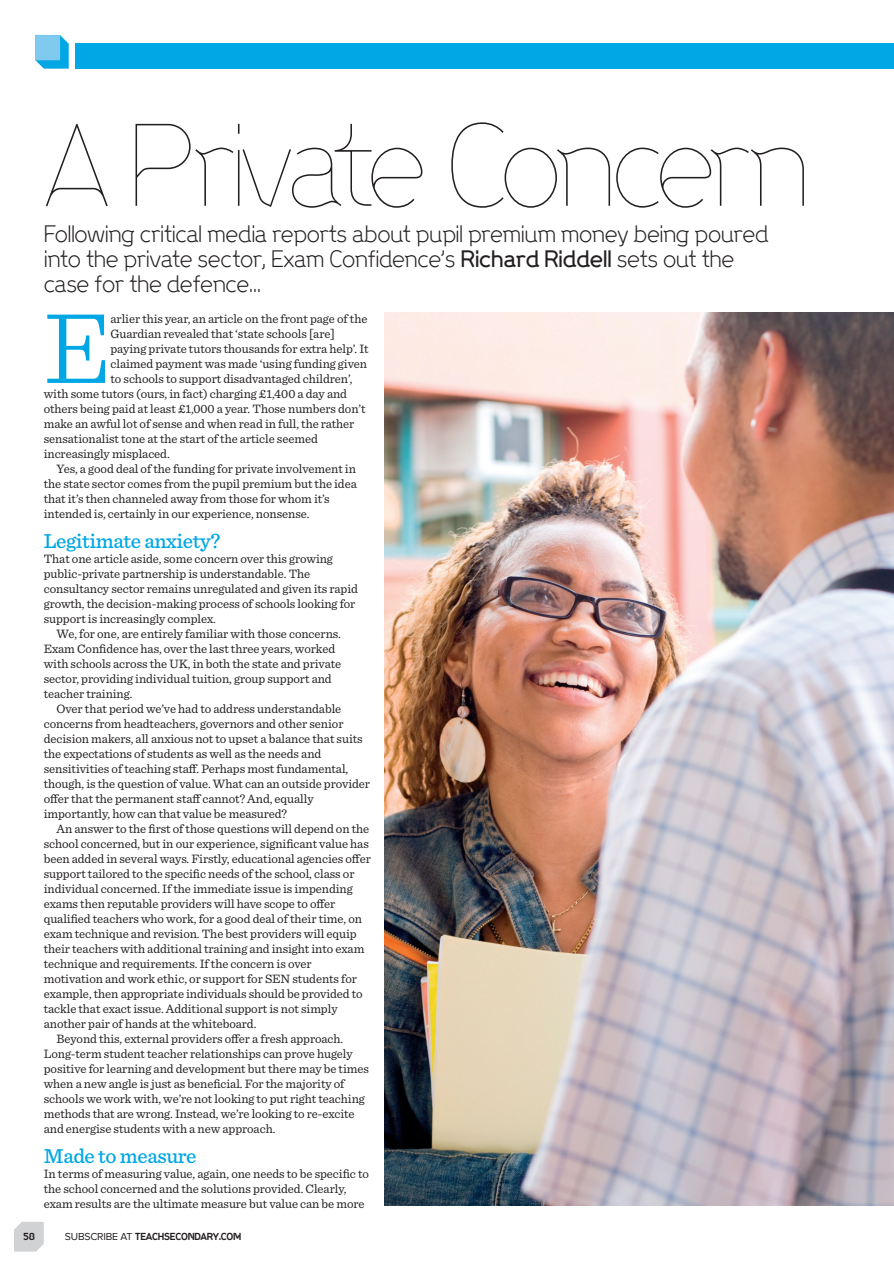
<style>
.page{position:relative;width:894px;height:1263px;background:#fff}
.page>*{position:absolute;margin:0;border:0;box-sizing:border-box;transform-origin:0 0}
.t1{font:300 105.45px "Sentinel";color:#00a7e4}
.t2{font:100 103.2px "Progress";letter-spacing:-.07em;color:#231f20}
.t3{font:300 21px/25.2px "Progress";letter-spacing:-.025em;color:#231f20}
.t4{font:500 21px "Sentinel";letter-spacing:-.015em;color:#00a7e4}
.t5{font:12.75px/15px "Sentinel";letter-spacing:-.005em;color:#231f20}
.t6{font:700 9px "Progress";letter-spacing:-.035em;color:#231f20}
.s1{font-weight:500}
.s2{font-family:"Proxima Nova";font-weight:400;font-size:10.5px}
</style>
<div class="page">
<svg style="left:14px;top:1222px;width:30px;height:29px"></svg>
<div style="left:75px;top:43px;width:819px;height:26px;background:#00a7e4"></div>
<svg style="left:35px;top:35px;width:34px;height:34px"></svg>
<img style="left:384px;top:313px;width:510px;height:892px">
<p class="t2" style="left:44px;top:120px;width:769px">A Private Concern</p>
<p class="t3" style="left:44px;top:223px;width:727px">Following critical media reports about pupil premium money being poured into the private sector, Exam Confidence’s <span class="s1">Richard Riddell</span> sets out the case for the defence...</p>
<p class="t1" style="left:44px;top:298px;width:69px">E</p>
<p class="t5" style="left:111px;top:312px;width:258px">arlier this year, an article on the front page of the</p>
<p class="t5" style="left:111px;top:327px;width:226px">Guardian revealed that ‘state schools [are]</p>
<p class="t5" style="left:111px;top:342px;width:260px">paying private tutors thousands for extra help’. It</p>
<p class="t5" style="left:111px;top:357px;width:258px">claimed payment was made ‘using funding given</p>
<p class="t5" style="left:111px;top:372px;width:244px">to schools to support disadvantaged children’,</p>
<p class="t5" style="left:44px;top:387px;width:305px">with some tutors (ours, in fact) charging £1,400 a day and</p>
<p class="t5" style="left:44px;top:402px;width:323px">others being paid at least £1,000 a year. Those numbers don’t</p>
<p class="t5" style="left:44px;top:417px;width:312px">make an awful lot of sense and when read in full, the rather</p>
<p class="t5" style="left:44px;top:432px;width:276px">sensationalist tone at the start of the article seemed</p>
<p class="t5" style="left:44px;top:447px;width:128px">increasingly misplaced.</p>
<p class="t5" style="left:57px;top:462px;width:301px">Yes, a good deal of the funding for private involvement in</p>
<p class="t5" style="left:44px;top:477px;width:315px">the state sector comes from the pupil premium but the idea</p>
<p class="t5" style="left:44px;top:492px;width:287px">that it’s then channeled away from those for whom it’s</p>
<p class="t5" style="left:44px;top:507px;width:267px">intended is, certainly in our experience, nonsense.</p>
<p class="t4" style="left:44px;top:533px;width:178px">Legitimate anxiety?</p>
<p class="t5" style="left:44px;top:552px;width:291px">That one article aside, some concern over this growing</p>
<p class="t5" style="left:44px;top:567px;width:268px">public-private partnership is understandable. The</p>
<p class="t5" style="left:44px;top:582px;width:316px">consultancy sector remains unregulated and given its rapid</p>
<p class="t5" style="left:44px;top:597px;width:313px">growth, the decision-making process of schools looking for</p>
<p class="t5" style="left:44px;top:612px;width:174px">support is increasingly complex.</p>
<p class="t5" style="left:57px;top:627px;width:286px">We, for one, are entirely familiar with those concerns.</p>
<p class="t5" style="left:44px;top:642px;width:293px">Exam Confidence has, over the last three years, worked</p>
<p class="t5" style="left:44px;top:657px;width:299px">with schools across the UK, in both the state and private</p>
<p class="t5" style="left:44px;top:672px;width:289px">sector, providing individual tuition, group support and</p>
<p class="t5" style="left:44px;top:687px;width:90px">teacher training.</p>
<p class="t5" style="left:57px;top:702px;width:286px">Over that period we’ve had to address understandable</p>
<p class="t5" style="left:44px;top:717px;width:301px">concerns from headteachers, governors and other senior</p>
<p class="t5" style="left:44px;top:732px;width:320px">decision makers, all anxious not to upset a balance that suits</p>
<p class="t5" style="left:44px;top:747px;width:279px">the expectations of students as well as the needs and</p>
<p class="t5" style="left:44px;top:762px;width:306px">sensitivities of teaching staff. Perhaps most fundamental,</p>
<p class="t5" style="left:44px;top:777px;width:328px">though, is the question of value. What can an outside provider</p>
<p class="t5" style="left:44px;top:792px;width:271px">offer that the permanent staff cannot? And, equally</p>
<p class="t5" style="left:44px;top:807px;width:245px">importantly, how can that value be measured?</p>
<p class="t5" style="left:57px;top:822px;width:314px">An answer to the first of those questions will depend on the</p>
<p class="t5" style="left:44px;top:837px;width:327px">school concerned, but in our experience, significant value has</p>
<p class="t5" style="left:44px;top:852px;width:329px">been added in several ways. Firstly, educational agencies offer</p>
<p class="t5" style="left:44px;top:867px;width:312px">support tailored to the specific needs of the school, class or</p>
<p class="t5" style="left:44px;top:882px;width:310px">individual concerned. If the immediate issue is impending</p>
<p class="t5" style="left:44px;top:897px;width:293px">exams then reputable providers will have scope to offer</p>
<p class="t5" style="left:44px;top:912px;width:320px">qualified teachers who work, for a good deal of their time, on</p>
<p class="t5" style="left:44px;top:927px;width:314px">exam technique and revision. The best providers will equip</p>
<p class="t5" style="left:44px;top:942px;width:322px">their teachers with additional training and insight into exam</p>
<p class="t5" style="left:44px;top:957px;width:269px">technique and requirements. If the concern is over</p>
<p class="t5" style="left:44px;top:972px;width:315px">motivation and work ethic, or support for SEN students for</p>
<p class="t5" style="left:44px;top:987px;width:320px">example, then appropriate individuals should be provided to</p>
<p class="t5" style="left:44px;top:1002px;width:295px">tackle that exact issue. Additional support is not simply</p>
<p class="t5" style="left:44px;top:1017px;width:214px">another pair of hands at the whiteboard.</p>
<p class="t5" style="left:57px;top:1032px;width:288px">Beyond this, external providers offer a fresh approach.</p>
<p class="t5" style="left:44px;top:1047px;width:310px">Long-term student teacher relationships can prove hugely</p>
<p class="t5" style="left:44px;top:1062px;width:327px">positive for learning and development but there may be times</p>
<p class="t5" style="left:44px;top:1077px;width:302px">when a new angle is just as beneficial. For the majority of</p>
<p class="t5" style="left:44px;top:1092px;width:323px">schools we work with, we’re not looking to put right teaching</p>
<p class="t5" style="left:44px;top:1107px;width:312px">methods that are wrong. Instead, we’re looking to re-excite</p>
<p class="t5" style="left:44px;top:1122px;width:233px">and energise students with a new approach.</p>
<p class="t4" style="left:44px;top:1148px;width:154px">Made to measure</p>
<p class="t5" style="left:44px;top:1167px;width:327px">In terms of measuring value, again, one needs to be specific to the school concerned and the solutions provided. Clearly, exam results are the ultimate measure but value can be more</p>
<p class="t6" style="left:23px;top:1232px;width:13px">58</p>
<p class="t6" style="left:65px;top:1232px;width:178px"><span class="s2">SUBSCRIBE AT</span> TEACHSECONDARY.COM</p>
</div>
